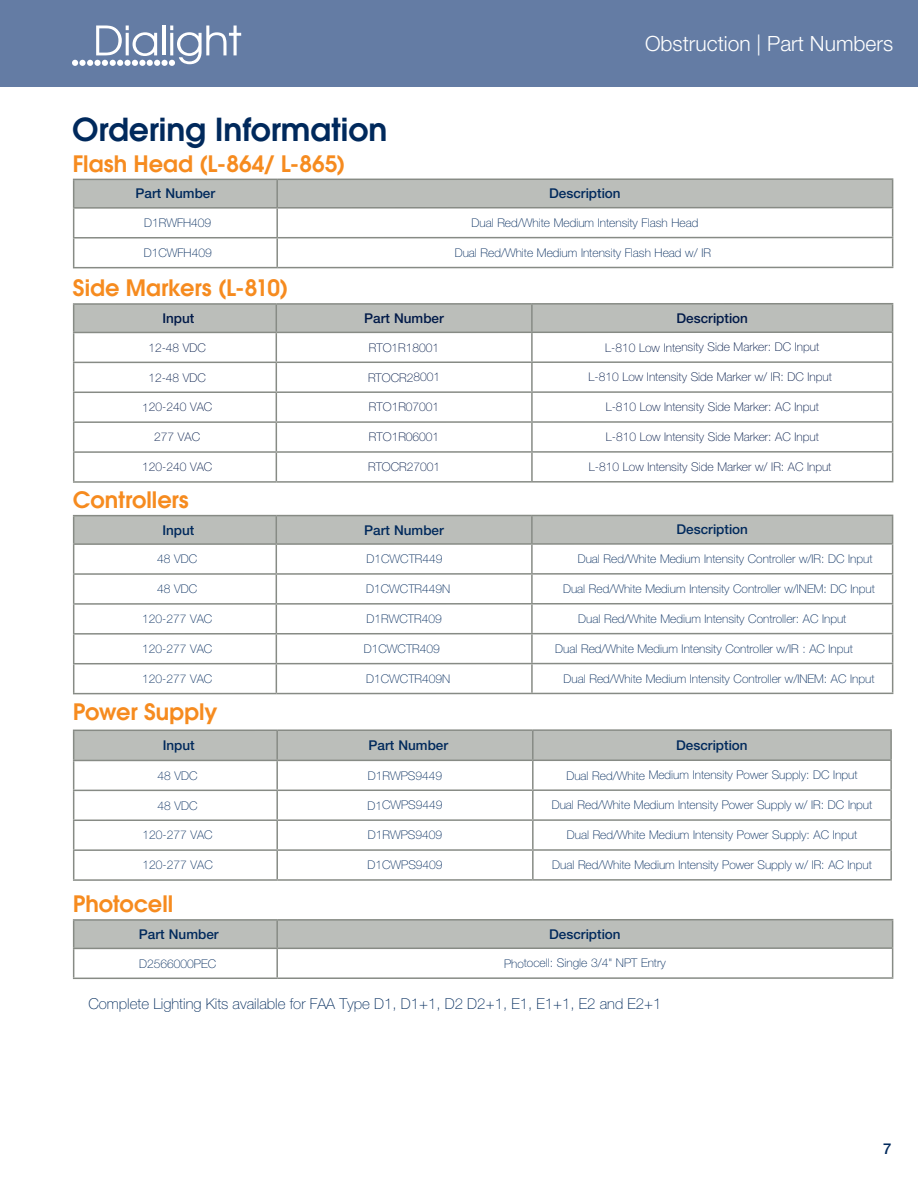
<style>
.page{position:relative;width:918px;height:1188px;background:#fff}
.page>*{position:absolute;margin:0;border:0;box-sizing:border-box;transform-origin:0 0}
.t1{font:600 31.5px "ITC Avant Garde Std";color:#00295c}
.t2{font:600 22.5px "ITC Avant Garde Std";color:#f68b1f}
.t3{font:300 21px "Helvetica Neue LT Std";color:#fff}
.t4{font:100 15px "Helvetica Neue LT Std";color:#002a5c}
.t5{font:500 15px "Helvetica Neue LT Std";color:#00295c}
.t6{font:500 13.5px "Helvetica Neue LT Std";color:#00295c}
.t7{font:500 13.5px "Helvetica Neue LT Std";color:#001948}
.t8{font:100 12px "Helvetica Neue LT Std";color:#00295c}
.t9{font:100 12px "Helvetica Neue LT Std";color:#001948}
</style>
<div class="page">
<div style="left:0;top:0;width:918px;height:86px;background:#647ca4"></div>
<div style="left:161px;top:60px;width:7px;height:6px;background:#fff;border-radius:50%"></div>
<div style="left:79px;top:60px;width:7px;height:6px;background:#fff;border-radius:50%"></div>
<svg style="left:72px;top:60px;width:6px;height:6px"></svg>
<svg style="left:87px;top:26px;width:73px;height:40px"></svg>
<hr style="left:162px;top:26px;width:3px;height:29px;background:#fff">
<svg style="left:169px;top:26px;width:72px;height:40px"></svg>
<hr style="left:277px;top:178px;width:616px;height:2px;background:#878b85">
<svg style="left:73px;top:179px;width:820px;height:88px"></svg>
<hr style="left:73px;top:267px;width:204px;height:1px;background:#878b85">
<hr style="left:277px;top:267px;width:616px;height:1px;background:#878b85">
<hr style="left:73px;top:303px;width:203px;height:2px;background:#878b85">
<hr style="left:276px;top:303px;width:256px;height:2px;background:#878b85">
<hr style="left:532px;top:303px;width:361px;height:2px;background:#878b85">
<svg style="left:73px;top:304px;width:820px;height:177px"></svg>
<hr style="left:73px;top:481px;width:203px;height:2px;background:#878b85">
<hr style="left:276px;top:481px;width:256px;height:2px;background:#878b85">
<hr style="left:532px;top:481px;width:361px;height:2px;background:#878b85">
<svg style="left:73px;top:515px;width:820px;height:178px"></svg>
<hr style="left:73px;top:693px;width:203px;height:1px;background:#878b85">
<hr style="left:276px;top:693px;width:256px;height:1px;background:#878b85">
<hr style="left:532px;top:693px;width:361px;height:1px;background:#878b85">
<hr style="left:73px;top:729px;width:204px;height:2px;background:#878b85">
<hr style="left:277px;top:729px;width:256px;height:2px;background:#878b85">
<hr style="left:533px;top:729px;width:359px;height:2px;background:#878b85">
<hr style="left:890px;top:731px;width:2px;height:28px;background:#878b85">
<hr style="left:533px;top:759px;width:359px;height:2px;background:#878b85">
<hr style="left:890px;top:761px;width:2px;height:28px;background:#878b85">
<hr style="left:533px;top:789px;width:359px;height:2px;background:#878b85">
<hr style="left:890px;top:791px;width:2px;height:28px;background:#878b85">
<hr style="left:533px;top:819px;width:359px;height:2px;background:#878b85">
<hr style="left:890px;top:821px;width:2px;height:28px;background:#878b85">
<svg style="left:73px;top:730px;width:818px;height:149px"></svg>
<hr style="left:277px;top:849px;width:256px;height:2px;background:#878b85">
<hr style="left:276px;top:851px;width:2px;height:28px;background:#878b85">
<hr style="left:533px;top:849px;width:359px;height:2px;background:#878b85">
<hr style="left:532px;top:851px;width:2px;height:28px;background:#878b85">
<hr style="left:890px;top:851px;width:2px;height:28px;background:#878b85">
<hr style="left:73px;top:879px;width:204px;height:2px;background:#878b85">
<hr style="left:277px;top:879px;width:256px;height:2px;background:#878b85">
<hr style="left:533px;top:879px;width:359px;height:2px;background:#878b85">
<hr style="left:73px;top:919px;width:204px;height:2px;background:#878b85">
<hr style="left:277px;top:919px;width:616px;height:2px;background:#878b85">
<svg style="left:73px;top:920px;width:820px;height:58px"></svg>
<hr style="left:73px;top:978px;width:204px;height:1px;background:#878b85">
<hr style="left:277px;top:977px;width:616px;height:2px;background:#878b85">
<h1 class="t1" style="left:72px;top:109px;width:317px">Ordering Information</h1>
<h2 class="t2" style="left:73px;top:149px;width:274px">Flash Head (L-864/ L-865)</h2>
<h3 class="t3" style="left:645px;top:31px;width:250px">Obstruction | Part Numbers</h3>
<p class="t6" style="left:136px;top:186px;width:81px">Part Number</p>
<p class="t6" style="left:549px;top:185px;width:73px">Description</p>
<p class="t8" style="left:144px;top:216px;width:69px">D1RWFH409</p>
<p class="t8" style="left:471px;top:216px;width:228px">Dual Red/White Medium Intensity Flash Head</p>
<p class="t8" style="left:144px;top:246px;width:70px">D1CWFH409</p>
<p class="t8" style="left:455px;top:246px;width:258px">Dual Red/White Medium Intensity Flash Head w/ IR</p>
<h2 class="t2" style="left:73px;top:273px;width:217px">Side Markers (L-810)</h2>
<p class="t7" style="left:162px;top:310px;width:33px">Input</p>
<p class="t7" style="left:364px;top:310px;width:81px">Part Number</p>
<p class="t7" style="left:676px;top:310px;width:73px">Description</p>
<p class="t9" style="left:148px;top:341px;width:59px">12-48 VDC</p>
<p class="t9" style="left:369px;top:340px;width:72px">RTO1R18001</p>
<p class="t9" style="left:605px;top:340px;width:215px">L-810 Low Intensity Side Marker: DC Input</p>
<p class="t9" style="left:148px;top:370px;width:59px">12-48 VDC</p>
<p class="t9" style="left:368px;top:370px;width:74px">RTOCR28001</p>
<p class="t9" style="left:589px;top:370px;width:245px">L-810 Low Intensity Side Marker w/ IR: DC Input</p>
<p class="t9" style="left:142px;top:400px;width:72px">120-240 VAC</p>
<p class="t9" style="left:369px;top:400px;width:72px">RTO1R07001</p>
<p class="t9" style="left:606px;top:400px;width:215px">L-810 Low Intensity Side Marker: AC Input</p>
<p class="t9" style="left:154px;top:430px;width:47px">277 VAC</p>
<p class="t9" style="left:369px;top:430px;width:72px">RTO1R06001</p>
<p class="t9" style="left:606px;top:430px;width:215px">L-810 Low Intensity Side Marker: AC Input</p>
<p class="t9" style="left:142px;top:460px;width:72px">120-240 VAC</p>
<p class="t9" style="left:368px;top:460px;width:74px">RTOCR27001</p>
<p class="t9" style="left:589px;top:460px;width:244px">L-810 Low Intensity Side Marker w/ IR: AC Input</p>
<h2 class="t2" style="left:73px;top:485px;width:117px">Controllers</h2>
<p class="t6" style="left:162px;top:522px;width:33px">Input</p>
<p class="t6" style="left:364px;top:522px;width:81px">Part Number</p>
<p class="t6" style="left:676px;top:522px;width:73px">Description</p>
<p class="t8" style="left:157px;top:552px;width:42px">48 VDC</p>
<p class="t8" style="left:367px;top:552px;width:78px">D1CWCTR449</p>
<p class="t8" style="left:578px;top:552px;width:296px">Dual Red/White Medium Intensity Controller w/IR: DC Input</p>
<p class="t8" style="left:157px;top:582px;width:42px">48 VDC</p>
<p class="t8" style="left:366px;top:582px;width:86px">D1CWCTR449N</p>
<p class="t8" style="left:563px;top:582px;width:313px">Dual Red/White Medium Intensity Controller w/INEM: DC Input</p>
<p class="t8" style="left:142px;top:612px;width:72px">120-277 VAC</p>
<p class="t8" style="left:367px;top:612px;width:77px">D1RWCTR409</p>
<p class="t8" style="left:578px;top:612px;width:270px">Dual Red/White Medium Intensity Controller: AC Input</p>
<p class="t8" style="left:142px;top:642px;width:72px">120-277 VAC</p>
<p class="t8" style="left:364px;top:642px;width:78px">D1CWCTR409</p>
<p class="t8" style="left:555px;top:642px;width:299px">Dual Red/White Medium Intensity Controller w/IR : AC Input</p>
<p class="t8" style="left:142px;top:672px;width:72px">120-277 VAC</p>
<p class="t8" style="left:366px;top:672px;width:86px">D1CWCTR409N</p>
<p class="t8" style="left:564px;top:672px;width:312px">Dual Red/White Medium Intensity Controller w/INEM: AC Input</p>
<h2 class="t2" style="left:73px;top:697px;width:146px">Power Supply</h2>
<p class="t6" style="left:163px;top:737px;width:33px">Input</p>
<p class="t6" style="left:369px;top:737px;width:81px">Part Number</p>
<p class="t6" style="left:676px;top:737px;width:73px">Description</p>
<p class="t8" style="left:158px;top:769px;width:42px">48 VDC</p>
<p class="t8" style="left:368px;top:768px;width:76px">D1RWPS9449</p>
<p class="t8" style="left:566px;top:768px;width:293px">Dual Red/White Medium Intensity Power Supply: DC Input</p>
<p class="t8" style="left:158px;top:798px;width:42px">48 VDC</p>
<p class="t8" style="left:367px;top:798px;width:77px">D1CWPS9449</p>
<p class="t8" style="left:552px;top:798px;width:322px">Dual Red/White Medium Intensity Power Supply w/ IR: DC Input</p>
<p class="t8" style="left:143px;top:828px;width:72px">120-277 VAC</p>
<p class="t8" style="left:368px;top:828px;width:76px">D1RWPS9409</p>
<p class="t8" style="left:567px;top:828px;width:292px">Dual Red/White Medium Intensity Power Supply: AC Input</p>
<p class="t8" style="left:143px;top:858px;width:72px">120-277 VAC</p>
<p class="t8" style="left:367px;top:858px;width:77px">D1CWPS9409</p>
<p class="t8" style="left:552px;top:858px;width:321px">Dual Red/White Medium Intensity Power Supply w/ IR: AC Input</p>
<h2 class="t2" style="left:73px;top:889px;width:102px">Photocell</h2>
<p class="t6" style="left:139px;top:926px;width:81px">Part Number</p>
<p class="t6" style="left:549px;top:926px;width:73px">Description</p>
<p class="t8" style="left:139px;top:957px;width:78px">D2566000PEC</p>
<p class="t8" style="left:504px;top:956px;width:163px">Photocell: Single 3/4" NPT Entry</p>
<p class="t4" style="left:88px;top:995px;width:575px">Complete Lighting Kits available for FAA Type D1, D1+1, D2 D2+1, E1, E1+1, E2 and E2+1</p>
<p class="t5" style="left:883px;top:1140px;width:10px">7</p>
</div>
